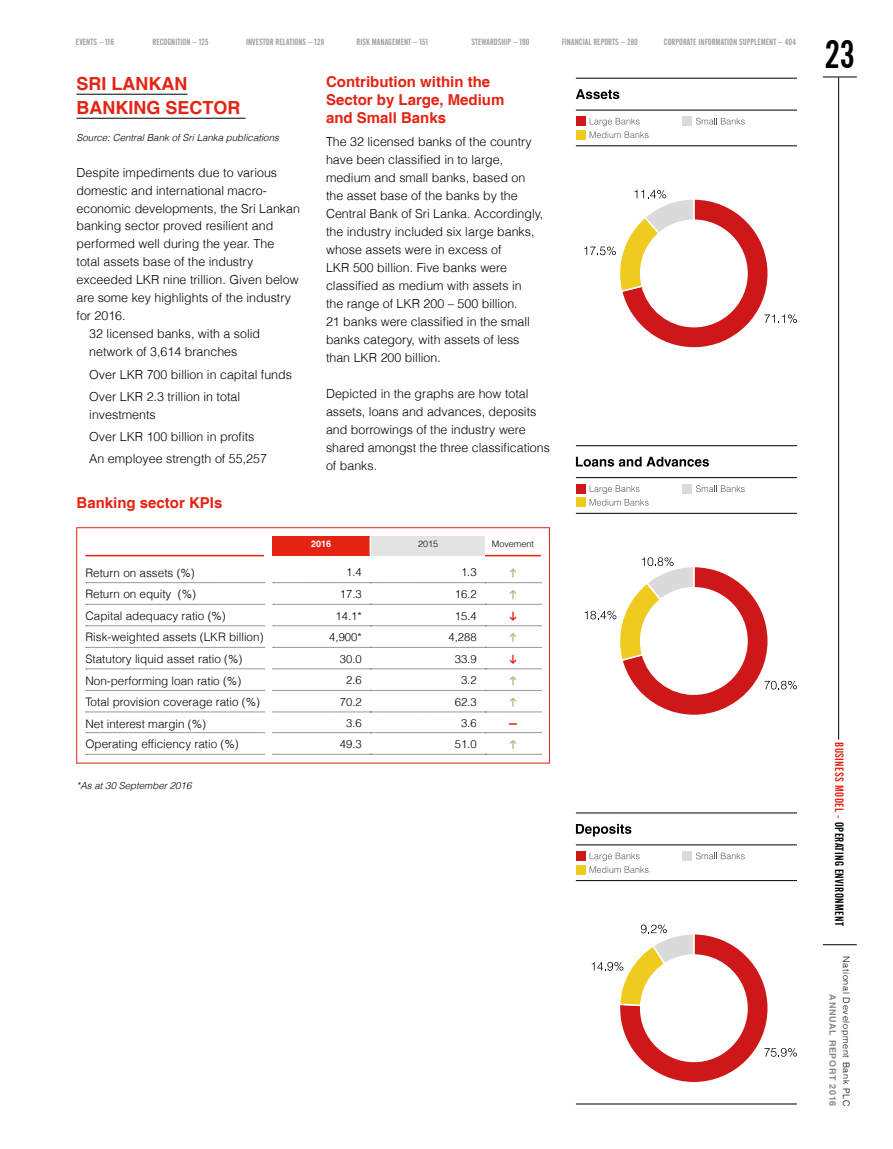
<style>
.page{position:relative;width:893px;height:1149px;background:#fff}
.page>*{position:absolute;margin:0;border:0;box-sizing:border-box;transform-origin:0 0}
.t1{font:39px "Alternate Gothic No 2 BT";color:#000}
.t2{font:700 18px/24px "Helvetica";color:#e42313}
.t3{font:700 15px/18px "Helvetica";color:#e42313}
.t4{font:300 12.45px/18px "Helvetica";color:#000}
.t5{font:12px "Alternate Gothic No 2 BT";letter-spacing:.03em;color:#000}
.t6{font:300 11.7px "Helvetica";color:#000}
.t7{font:300 11.25px "Helvetica";color:#000}
.t8{font:italic 300 9.75px "Helvetica";color:#000}
.t9{font:9px "Alternate Gothic No 2 BT";letter-spacing:.01em;color:#9d9d9c}
.t10{font:300 9px "Helvetica";letter-spacing:.075em;color:#000}
.t11{font:700 9px "Helvetica";letter-spacing:.075em;color:#878787}
.t12{font:300 9px "Helvetica";color:#000}
.t13{font:700 9px "Helvetica";color:#fff}
.s1{color:#e42313}
</style>
<div class="page">
<hr style="left:823px;top:944px;width:34px;height:1px;background:#000">
<hr style="left:823px;top:77px;width:34px;height:1px;background:#000">
<hr style="left:77px;top:94px;width:111px;height:1px;background:#000">
<hr style="left:77px;top:118px;width:169px;height:1px;background:#000">
<div style="left:273px;top:536px;width:97px;height:19px;background:#e42313"></div>
<div style="left:370px;top:536px;width:115px;height:19px;background:#e3e3e3"></div>
<svg style="left:86px;top:582px;width:179px;height:1px"></svg>
<svg style="left:86px;top:603px;width:179px;height:1px"></svg>
<svg style="left:86px;top:625px;width:179px;height:1px"></svg>
<svg style="left:86px;top:647px;width:179px;height:1px"></svg>
<svg style="left:86px;top:668px;width:179px;height:1px"></svg>
<svg style="left:86px;top:690px;width:179px;height:1px"></svg>
<svg style="left:86px;top:711px;width:179px;height:1px"></svg>
<svg style="left:86px;top:732px;width:179px;height:1px"></svg>
<svg style="left:273px;top:732px;width:269px;height:1px"></svg>
<svg style="left:86px;top:753px;width:179px;height:1px"></svg>
<hr style="left:85px;top:554px;width:179px;height:2px;background:#e42313">
<hr style="left:485px;top:554px;width:56px;height:2px;background:#e42313">
<svg style="left:370px;top:536px;width:1px;height:19px"></svg>
<svg style="left:273px;top:568px;width:269px;height:15px"></svg>
<svg style="left:273px;top:590px;width:269px;height:14px"></svg>
<svg style="left:273px;top:611px;width:269px;height:15px"></svg>
<svg style="left:273px;top:633px;width:269px;height:15px"></svg>
<svg style="left:273px;top:654px;width:269px;height:15px"></svg>
<svg style="left:273px;top:676px;width:269px;height:15px"></svg>
<svg style="left:273px;top:697px;width:269px;height:15px"></svg>
<svg style="left:273px;top:740px;width:269px;height:14px"></svg>
<div style="left:77px;top:527px;width:473px;height:236px;border:1px solid #e42313"></div>
<hr style="left:576px;top:145px;width:221px;height:1px;background:#000">
<svg style="left:584px;top:190px;width:213px;height:158px"></svg>
<div style="left:576px;top:116px;width:9px;height:10px;background:#cd1719"></div>
<div style="left:576px;top:130px;width:9px;height:9px;background:#efca1f"></div>
<svg style="left:590px;top:118px;width:58px;height:20px"></svg>
<div style="left:683px;top:116px;width:9px;height:10px;background:#dadada"></div>
<svg style="left:696px;top:118px;width:49px;height:6px"></svg>
<svg style="left:576px;top:89px;width:43px;height:10px"></svg>
<hr style="left:576px;top:78px;width:221px;height:1px;background:#000">
<hr style="left:576px;top:110px;width:221px;height:1px;background:#000">
<hr style="left:576px;top:513px;width:221px;height:1px;background:#000">
<svg style="left:585px;top:557px;width:212px;height:158px"></svg>
<div style="left:576px;top:484px;width:9px;height:9px;background:#cd1719"></div>
<svg style="left:590px;top:485px;width:49px;height:8px"></svg>
<div style="left:576px;top:497px;width:9px;height:10px;background:#efca1f"></div>
<svg style="left:590px;top:499px;width:58px;height:6px"></svg>
<div style="left:683px;top:484px;width:9px;height:9px;background:#dadada"></div>
<svg style="left:696px;top:485px;width:49px;height:7px"></svg>
<svg style="left:576px;top:456px;width:133px;height:10px"></svg>
<hr style="left:576px;top:445px;width:221px;height:1px;background:#000">
<hr style="left:576px;top:477px;width:221px;height:1px;background:#000">
<hr style="left:576px;top:880px;width:221px;height:1px;background:#000">
<svg style="left:592px;top:924px;width:205px;height:158px"></svg>
<div style="left:576px;top:851px;width:9px;height:9px;background:#cd1719"></div>
<svg style="left:590px;top:852px;width:49px;height:8px"></svg>
<div style="left:576px;top:864px;width:9px;height:10px;background:#efca1f"></div>
<svg style="left:590px;top:866px;width:58px;height:6px"></svg>
<div style="left:683px;top:851px;width:9px;height:9px;background:#dadada"></div>
<svg style="left:696px;top:852px;width:49px;height:7px"></svg>
<svg style="left:576px;top:823px;width:55px;height:13px"></svg>
<hr style="left:576px;top:812px;width:221px;height:1px;background:#000">
<hr style="left:576px;top:844px;width:221px;height:1px;background:#000">
<hr style="left:576px;top:1103px;width:221px;height:1px;background:#000">
<hr style="left:838px;top:77px;width:1px;height:662px;background:#000">
<p class="t9" style="left:76px;top:37px;width:40px">EVENTS – 116</p>
<p class="t9" style="left:152px;top:37px;width:58px">RECOGNITION – 125</p>
<p class="t9" style="left:246px;top:37px;width:79px">INVESTOR RELATIONS – 128</p>
<p class="t9" style="left:357px;top:37px;width:73px">RISK MANAGEMENT – 151</p>
<p class="t9" style="left:471px;top:37px;width:60px">STEWARDSHIP – 190</p>
<p class="t9" style="left:562px;top:37px;width:78px">FINANCIAL REPORTS – 280</p>
<p class="t9" style="left:664px;top:37px;width:134px">CORPORATE INFORMATION SUPPLEMENT – 404</p>
<h2 class="t2" style="left:77px;top:72px;width:165px">SRI LANKAN<br>BANKING SECTOR</h2>
<p class="t8" style="left:77px;top:130px;width:207px">Source:CentralBankofSriLankapublications</p>
<p class="t4" style="left:77px;top:163px;width:202px">Despite impediments due to various</p>
<p class="t4" style="left:77px;top:181px;width:192px">domestic and international macro-</p>
<p class="t4" style="left:77px;top:198px;width:225px">economic developments, the Sri Lankan</p>
<p class="t4" style="left:77px;top:216px;width:198px">banking sector proved resilient and</p>
<p class="t4" style="left:77px;top:234px;width:199px">performed well during the year. The</p>
<p class="t4" style="left:77px;top:252px;width:178px">total assets base of the industry</p>
<p class="t4" style="left:77px;top:270px;width:224px">exceeded LKR nine trillion. Given below</p>
<p class="t4" style="left:77px;top:288px;width:216px">are some key highlights of the industry</p>
<p class="t4" style="left:77px;top:306px;width:51px">for 2016.</p>
<p class="t4" style="left:89px;top:324px;width:172px">32 licensed banks, with a solid</p>
<p class="t4" style="left:89px;top:342px;width:150px">network of 3,614 branches</p>
<p class="t4" style="left:89px;top:362px;width:204px;line-height:22.2px">Over LKR 700 billion in capital funds<br>Over LKR 2.3 trillion in total</p>
<p class="t4" style="left:89px;top:402px;width:179px;line-height:22.2px">investments<br>Over LKR 100 billion in profits<br>An employee strength of 55,257</p>
<p class="t3" style="left:77px;top:494px;width:147px">Banking sector KPIs</p>
<p class="t13" style="left:311px;top:538px;width:22px">2016</p>
<p class="t10" style="left:418px;top:536px;width:22px">2015</p>
<p class="t12" style="left:492px;top:536px;width:44px">Movement</p>
<p class="t6" style="left:85px;top:563px;width:111px">Return on assets (%)</p>
<p class="t7" style="left:346px;top:563px;width:17px">1.4</p>
<p class="t7" style="left:461px;top:563px;width:17px">1.3</p>
<p class="t6" style="left:85px;top:584px;width:112px">Return on equity (%)</p>
<p class="t7" style="left:340px;top:585px;width:23px">17.3</p>
<p class="t7" style="left:455px;top:585px;width:23px">16.2</p>
<p class="t6" style="left:85px;top:606px;width:142px">Capital adequacy ratio (%)</p>
<p class="t7" style="left:336px;top:606px;width:28px">14.1*</p>
<p class="t7" style="left:455px;top:606px;width:23px">15.4</p>
<p class="t6" style="left:85px;top:627px;width:180px">Risk-weighted assets (LKR billion)</p>
<p class="t7" style="left:329px;top:628px;width:34px">4,900*</p>
<p class="t7" style="left:448px;top:628px;width:30px">4,288</p>
<p class="t6" style="left:85px;top:649px;width:158px">Statutory liquid asset ratio (%)</p>
<p class="t7" style="left:340px;top:649px;width:23px">30.0</p>
<p class="t7" style="left:455px;top:649px;width:23px">33.9</p>
<p class="t6" style="left:85px;top:670px;width:157px">Non-performing loan ratio (%)</p>
<p class="t7" style="left:346px;top:671px;width:17px">2.6</p>
<p class="t7" style="left:461px;top:671px;width:17px">3.2</p>
<p class="t6" style="left:85px;top:692px;width:176px">Total provision coverage ratio (%)</p>
<p class="t7" style="left:340px;top:692px;width:23px">70.2</p>
<p class="t7" style="left:455px;top:692px;width:23px">62.3</p>
<p class="t6" style="left:85px;top:713px;width:122px">Net interest margin (%)</p>
<p class="t7" style="left:346px;top:714px;width:17px">3.6</p>
<p class="t7" style="left:461px;top:714px;width:17px">3.6</p>
<p class="t6" style="left:85px;top:734px;width:155px">Operating efficiency ratio (%)</p>
<p class="t7" style="left:340px;top:734px;width:23px">49.3</p>
<p class="t7" style="left:455px;top:734px;width:23px">51.0</p>
<p class="t8" style="left:77px;top:777px;width:120px">*Asat30September2016</p>
<p class="t3" style="left:326px;top:74px;width:180px">Contribution within the<br>Sector by Large, Medium and Small Banks</p>
<p class="t4" style="left:326px;top:132px;width:219px">The 32 licensed banks of the country have been classified in to large, medium and small banks, based on the asset base of the banks by the Central Bank of Sri Lanka. Accordingly, the industry included six large banks, whose assets were in excess of<br>LKR 500 billion. Five banks were classified as medium with assets in<br>the range of LKR 200 – 500 billion.<br>21 banks were classified in the small banks category, with assets of less than LKR 200 billion.</p>
<p class="t4" style="left:326px;top:384px;width:225px">Depicted in the graphs are how total assets, loans and advances, deposits and borrowings of the industry were shared amongst the three classifications of banks.</p>
<h1 class="t1" style="left:825px;top:33px;width:31px">23</h1>
<p class="t5" style="left:846px;top:742px;width:185px;rotate:90deg"><span class="s1">BUSINESS MODEL -</span> OPERATING ENVIRONMENT</p>
<p class="t10" style="left:854px;top:955px;width:152px;rotate:90deg">National Development Bank PLC</p>
<p class="t11" style="left:838px;top:994px;width:113px;rotate:90deg">ANNUAL REPORT 2016</p>
</div>
